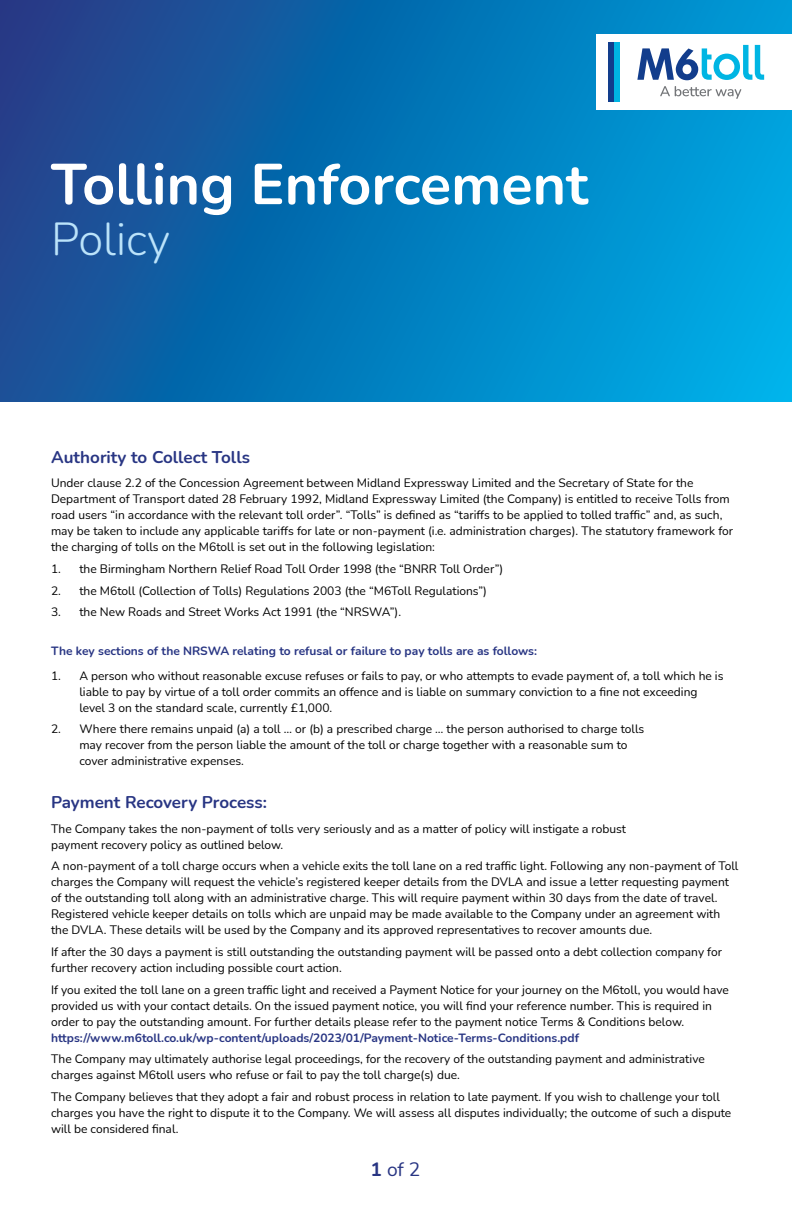
<style>
.page{position:relative;width:792px;height:1224px;background:#fff}
.page>*{position:absolute;margin:0;border:0;box-sizing:border-box;transform-origin:0 0}
.t1{font:700 57.4px "Nunito";color:#fff}
.t2{font:300 45.3px "Nunito";color:#bbe3fa}
.t3{font:19.2px "Nunito";color:#283583}
.t4{font:700 17px "Nunito";color:#283583}
.t5{font:12px/16px "Nunito";color:#000}
.t6{font:700 12px "Nunito";color:#283583}
.s1{font-weight:700}
</style>
<div class="page">
<svg style="left:0;top:0;width:792px;height:401px;background:#0874b6"></svg>
<div style="left:596px;top:34px;width:196px;height:76px;background:#fff"></div>
<svg style="left:637px;top:45px;width:127px;height:35px"></svg>
<svg style="left:660px;top:86px;width:81px;height:13px"></svg>
<div style="left:608px;top:42px;width:6px;height:60px;background:#123d8c"></div>
<div style="left:614px;top:42px;width:6px;height:60px;background:#00b5e3"></div>
<h1 class="t1" style="left:51px;top:144px;width:539px">Tolling Enforcement</h1>
<h2 class="t2" style="left:51px;top:208px;width:121px">Policy</h2>
<h3 class="t4" style="left:51px;top:445px;width:201px">Authority to Collect Tolls</h3>
<p class="t5" style="left:51px;top:475px;width:684px">Under clause 2.2 of the Concession Agreement between Midland Expressway Limited and the Secretary of State for the Department of Transport dated 28 February 1992, Midland Expressway Limited (the Company) is entitled to receive Tolls from road users “in accordance with the relevant toll order”. “Tolls” is defined as “tariffs to be applied to tolled traffic” and, as such, may be taken to include any applicable tariffs for late or non-payment (i.e. administration charges). The statutory framework for the charging of tolls on the M6toll is set out in the following legislation:</p>
<p class="t5" style="left:51px;top:560px;width:454px">1. the Birmingham Northern Relief Road Toll Order 1998 (the “BNRR Toll Order”)</p>
<p class="t5" style="left:51px;top:582px;width:438px">2. the M6toll (Collection of Tolls) Regulations 2003 (the “M6Toll Regulations”)</p>
<p class="t5" style="left:51px;top:604px;width:352px">3. the New Roads and Street Works Act 1991 (the “NRSWA”).</p>
<p class="t6" style="left:51px;top:642px;width:488px">The key sections of the NRSWA relating to refusal or failure to pay tolls are as follows:</p>
<p class="t5" style="left:79px;top:667px;width:646px;text-indent:-28px">1. A person who without reasonable excuse refuses or fails to pay, or who attempts to evade payment of, a toll which he is liable to pay by virtue of a toll order commits an offence and is liable on summary conviction to a fine not exceeding level 3 on the standard scale, currently £1,000.</p>
<p class="t5" style="left:79px;top:721px;width:567px;text-indent:-28px">2. Where there remains unpaid (a) a toll … or (b) a prescribed charge … the person authorised to charge tolls may recover from the person liable the amount of the toll or charge together with a reasonable sum to cover administrative expenses.</p>
<h3 class="t4" style="left:51px;top:790px;width:218px">Payment Recovery Process:</h3>
<p class="t5" style="left:51px;top:820px;width:577px">The Company takes the non-payment of tolls very seriously and as a matter of policy will instigate a robust payment recovery policy as outlined below.</p>
<p class="t5" style="left:51px;top:858px;width:689px">A non-payment of a toll charge occurs when a vehicle exits the toll lane on a red traffic light. Following any non-payment of Toll charges the Company will request the vehicle’s registered keeper details from the DVLA and issue a letter requesting payment of the outstanding toll along with an administrative charge. This will require payment within 30 days from the date of travel.<br>Registered vehicle keeper details on tolls which are unpaid may be made available to the Company under an agreement with the DVLA. These details will be used by the Company and its approved representatives to recover amounts due.</p>
<p class="t5" style="left:51px;top:944px;width:673px">If after the 30 days a payment is still outstanding the outstanding payment will be passed onto a debt collection company for further recovery action including possible court action.</p>
<p class="t5" style="left:51px;top:981px;width:679px">If you exited the toll lane on a green traffic light and received a Payment Notice for your journey on the M6toll, you would have provided us with your contact details. On the issued payment notice, you will find your reference number. This is required in order to pay the outstanding amount. For further details please refer to the payment notice Terms &amp; Conditions below.</p>
<p class="t6" style="left:51px;top:1029px;width:530px">https://www.m6toll.co.uk/wp-content/uploads/2023/01/Payment-Notice-Terms-Conditions.pdf</p>
<p class="t5" style="left:51px;top:1051px;width:655px">The Company may ultimately authorise legal proceedings, for the recovery of the outstanding payment and administrative charges against M6toll users who refuse or fail to pay the toll charge(s) due.</p>
<p class="t5" style="left:51px;top:1089px;width:682px">The Company believes that they adopt a fair and robust process in relation to late payment. If you wish to challenge your toll charges you have the right to dispute it to the Company. We will assess all disputes individually; the outcome of such a dispute will be considered final.</p>
<h3 class="t3" style="left:370px;top:1156px;width:52px"><span class="s1">1</span> of 2</h3>
</div>
